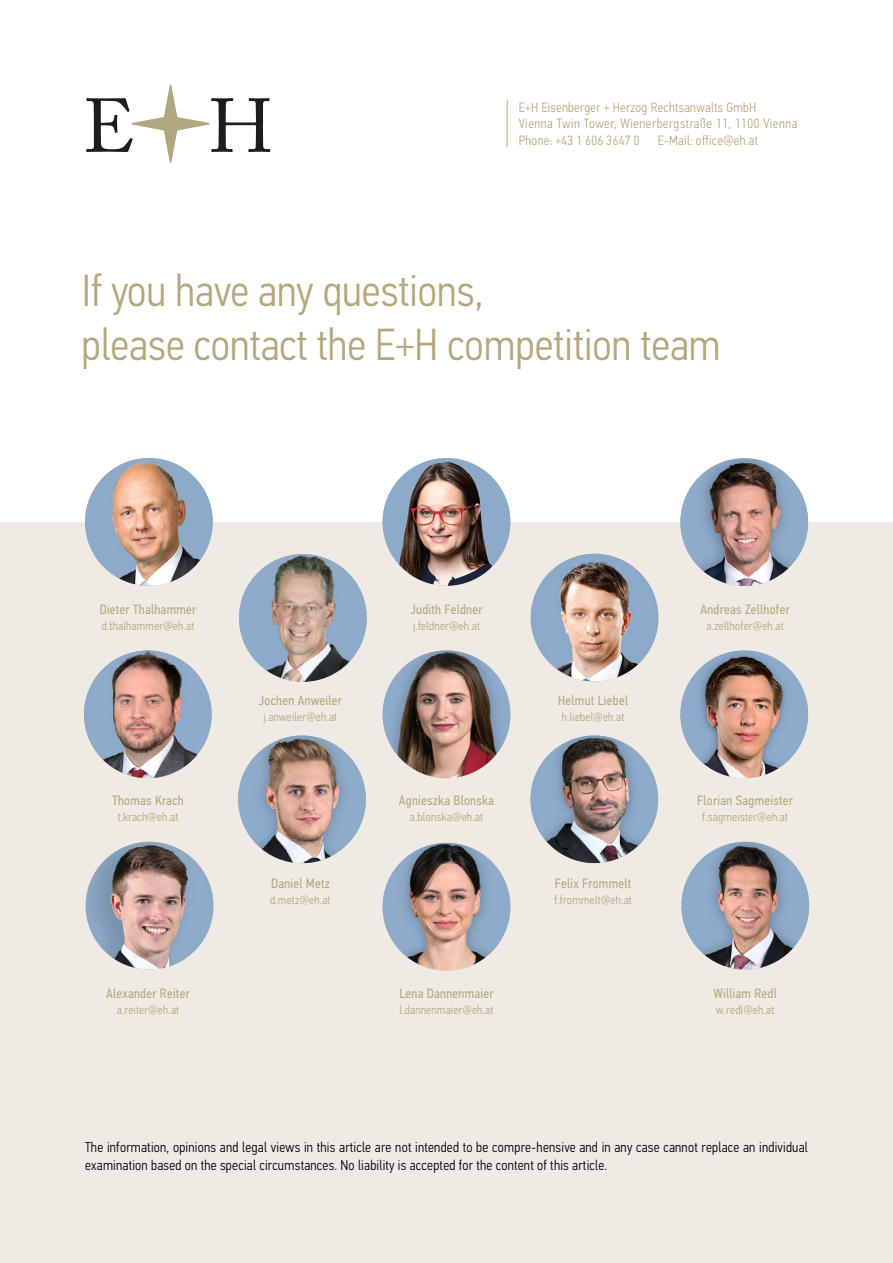
<style>
.page{position:relative;width:893px;height:1263px;background:#fff}
.page>*{position:absolute;margin:0;border:0;box-sizing:border-box;transform-origin:0 0}
.t1{font:300 45px/54px "PFDIN Text Cond Pro";color:#b3a77d}
.t2{font:300 14.25px/18px "PFDIN Text Cond Pro";letter-spacing:.015em;color:#000}
.t3{font:13.5px "PFDIN Text Cond Pro";letter-spacing:.02em;color:#b3a77d}
.t4{font:300 13.5px/16.2px "PFDIN Text Cond Pro";letter-spacing:.02em;color:#b3a77d}
.t5{font:300 12px "PFDIN Text Cond Pro";letter-spacing:.02em;color:#b3a77d}
</style>
<div class="page">
<hr style="left:507px;top:100px;width:1px;height:47px;background:#b3a77d">
<div style="left:0;top:522px;width:893px;height:741px;background:#efebe4"></div>
<svg style="left:86px;top:85px;width:184px;height:78px"></svg>
<img style="left:85px;top:458px;width:128px;height:128px;border-radius:64px">
<img style="left:680px;top:458px;width:128px;height:128px;border-radius:64px">
<img style="left:680px;top:650px;width:128px;height:128px;border-radius:64px">
<img style="left:383px;top:843px;width:127px;height:127px;border-radius:64px">
<img style="left:383px;top:458px;width:127px;height:128px;border-radius:64px">
<img style="left:383px;top:650px;width:127px;height:128px;border-radius:64px">
<img style="left:238px;top:735px;width:128px;height:128px;border-radius:64px">
<img style="left:531px;top:554px;width:127px;height:127px">
<img style="left:530px;top:735px;width:128px;height:128px">
<img style="left:86px;top:842px;width:127px;height:127px">
<img style="left:239px;top:554px;width:128px;height:128px;border-radius:64px">
<img style="left:84px;top:650px;width:128px;height:128px;border-radius:64px">
<img style="left:681px;top:842px;width:128px;height:127px;border-radius:64px">
<p class="t4" style="left:519px;top:100px;width:280px">E+H Eisenberger + Herzog Rechtsanwalts GmbH<br>Vienna Twin Tower, Wienerbergstraße 11, 1100 Vienna<br>Phone: +43 1 606 3647 0</p>
<p class="t4" style="left:658px;top:132px;width:102px">E-Mail: office@eh.at</p>
<h1 class="t1" style="left:82px;top:264px;width:640px">If you have any questions,<br>please contact the E+H competition team</h1>
<p class="t3" style="left:100px;top:602px;width:98px">Dieter Thalhammer</p>
<p class="t5" style="left:102px;top:619px;width:94px">d.thalhammer@eh.at</p>
<p class="t3" style="left:410px;top:602px;width:74px">Judith Feldner</p>
<p class="t5" style="left:413px;top:619px;width:68px">j.feldner@eh.at</p>
<p class="t3" style="left:700px;top:602px;width:91px">Andreas Zellhofer</p>
<p class="t5" style="left:707px;top:619px;width:79px">a.zellhofer@eh.at</p>
<p class="t3" style="left:259px;top:692px;width:84px">Jochen Anweiler</p>
<p class="t5" style="left:264px;top:710px;width:75px">j.anweiler@eh.at</p>
<p class="t3" style="left:558px;top:692px;width:71px">Helmut Liebel</p>
<p class="t5" style="left:562px;top:710px;width:64px">h.liebel@eh.at</p>
<p class="t3" style="left:112px;top:792px;width:73px">Thomas Krach</p>
<p class="t5" style="left:118px;top:810px;width:62px">t.krach@eh.at</p>
<p class="t3" style="left:399px;top:792px;width:97px">Agnieszka Blonska</p>
<p class="t5" style="left:410px;top:810px;width:75px">a.blonska@eh.at</p>
<p class="t3" style="left:697px;top:792px;width:97px">Florian Sagmeister</p>
<p class="t5" style="left:702px;top:810px;width:87px">f.sagmeister@eh.at</p>
<p class="t3" style="left:271px;top:875px;width:60px">Daniel Metz</p>
<p class="t5" style="left:270px;top:893px;width:62px">d.metz@eh.at</p>
<p class="t3" style="left:555px;top:875px;width:78px">Felix Frommelt</p>
<p class="t5" style="left:554px;top:893px;width:79px">f.frommelt@eh.at</p>
<p class="t3" style="left:106px;top:985px;width:85px">Alexander Reiter</p>
<p class="t5" style="left:117px;top:1003px;width:64px">a.reiter@eh.at</p>
<p class="t3" style="left:399px;top:985px;width:96px">Lena Dannenmaier</p>
<p class="t5" style="left:400px;top:1003px;width:95px">l.dannenmaier@eh.at</p>
<p class="t3" style="left:714px;top:985px;width:65px">William Redl</p>
<p class="t5" style="left:716px;top:1003px;width:60px">w.redl@eh.at</p>
<p class="t2" style="left:85px;top:1138px;width:724px">The information, opinions and legal views in this article are not intended to be compre-hensive and in any case cannot replace an individual examination based on the special circumstances. No liability is accepted for the content of this article.</p>
</div>
